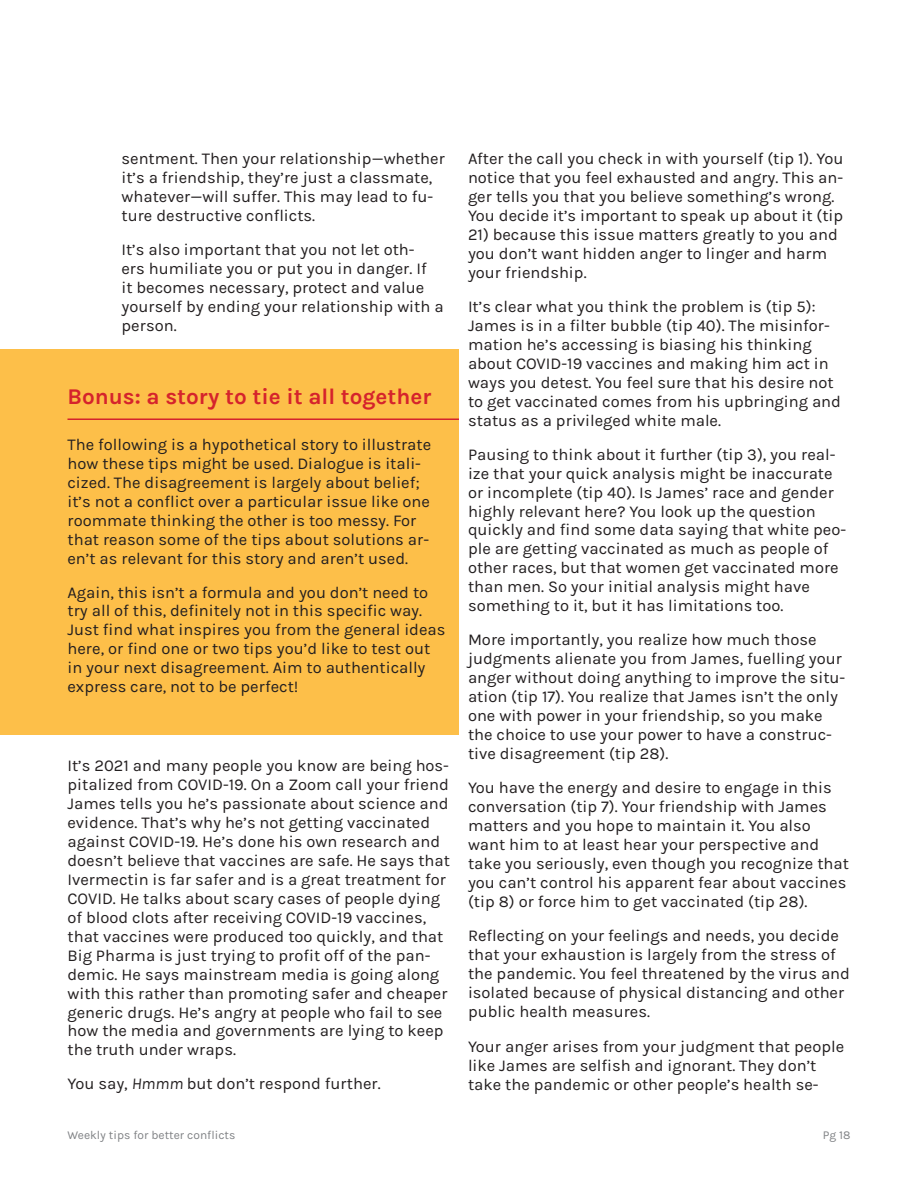
<style>
.page{position:relative;width:918px;height:1188px;background:#fff}
.page>*{position:absolute;margin:0;border:0;box-sizing:border-box;transform-origin:0 0}
.Sub-Headline{font:700 22.5px "Karla";color:#d5232c}
.List_Paragraph{font:16.5px/19px "Karla";color:#231f20}
.t1{font:12px "Karla";color:#808285}
.s1{font-style:italic}
</style>
<div class="page">
<div style="left:0;top:349px;width:459px;height:385px;background:#fdbf49"></div>
<hr style="left:68px;top:418px;width:391px;height:2px;background:#d5232c">
<p class="List_Paragraph" style="left:122px;top:149px;width:325px">sentment. Then your relationship—whether it’s a friendship, they’re just a classmate, whatever—will suffer. This may lead to fu&shy;ture destructive conflicts.</p>
<p class="List_Paragraph" style="left:122px;top:240px;width:324px">It’s also important that you not let oth-<br>ers humiliate you or put you in danger. If<br>it becomes necessary, protect and value yourself by ending your relationship with a person.</p>
<p class="Sub-Headline" style="left:68px;top:383px;width:366px">Bonus: a story to tie it all together</p>
<p class="List_Paragraph" style="left:68px;top:435px;width:365px">The following is a hypothetical story to illustrate how these tips might be used. Dialogue is itali&shy;cized. The disagreement is largely about belief; it’s not a conflict over a particular issue like one roommate thinking the other is too messy. For that reason some of the tips about solutions ar&shy;en’t as relevant for this story and aren’t used.</p>
<p class="List_Paragraph" style="left:68px;top:583px;width:380px">Again, this isn’t a formula and you don’t need to try all of this, definitely not in this specific way.<br>Just find what inspires you from the general ideas here, or find one or two tips you’d like to test out in your next disagreement. Aim to authentically express care, not to be perfect!</p>
<p class="List_Paragraph" style="left:68px;top:756px;width:384px">It’s 2021 and many people you know are being hos&shy;pitalized from COVID-19. On a Zoom call your friend James tells you he’s passionate about science and evidence. That’s why he’s not getting vaccinated against COVID-19. He’s done his own research and doesn’t believe that vaccines are safe. He says that Ivermectin is far safer and is a great treatment for COVID. He talks about scary cases of people dying of blood clots after receiving COVID-19 vaccines, that vaccines were produced too quickly, and that Big Pharma is just trying to profit off of the pan&shy;demic. He says mainstream media is going along with this rather than promoting safer and cheaper generic drugs. He’s angry at people who fail to see how the media and governments are lying to keep the truth under wraps.</p>
<p class="List_Paragraph" style="left:68px;top:1075px;width:315px">You say, <span class="s1">Hmmm</span> but don’t respond further.</p>
<p class="List_Paragraph" style="left:468px;top:149px;width:377px">After the call you check in with yourself (tip 1). You notice that you feel exhausted and angry. This an&shy;ger tells you that you believe something’s wrong.<br>You decide it’s important to speak up about it (tip</p>
<p class="List_Paragraph" style="left:468px;top:225px;width:371px">21) because this issue matters greatly to you and you don’t want hidden anger to linger and harm your friendship.</p>
<p class="List_Paragraph" style="left:468px;top:297px;width:375px">It’s clear what you think the problem is (tip 5):<br>James is in a filter bubble (tip 40). The misinfor&shy;mation he’s accessing is biasing his thinking about COVID-19 vaccines and making him act in ways you detest. You feel sure that his desire not to get vaccinated comes from his upbringing and status as a privileged white male.</p>
<p class="List_Paragraph" style="left:468px;top:445px;width:380px">Pausing to think about it further (tip 3), you real&shy;ize that your quick analysis might be inaccurate or incomplete (tip 40). Is James’ race and gender highly relevant here? You look up the question quickly and find some data saying that white peo&shy;ple are getting vaccinated as much as people of other races, but that women get vaccinated more than men. So your initial analysis might have something to it, but it has limitations too.</p>
<p class="List_Paragraph" style="left:468px;top:631px;width:379px">More importantly, you realize how much those judgments alienate you from James, fuelling your anger without doing anything to improve the situ&shy;ation (tip 17). You realize that James isn’t the only one with power in your friendship, so you make the choice to use your power to have a construc&shy;tive disagreement (tip 28).</p>
<p class="List_Paragraph" style="left:468px;top:778px;width:383px">You have the energy and desire to engage in this conversation (tip 7). Your friendship with James matters and you hope to maintain it. You also want him to at least hear your perspective and take you seriously, even though you recognize that you can’t control his apparent fear about vaccines (tip 8) or force him to get vaccinated (tip 28).</p>
<p class="List_Paragraph" style="left:468px;top:926px;width:384px">Reflecting on your feelings and needs, you decide that your exhaustion is largely from the stress of the pandemic. You feel threatened by the virus and isolated because of physical distancing and other public health measures.</p>
<p class="List_Paragraph" style="left:468px;top:1038px;width:378px">Your anger arises from your judgment that people like James are selfish and ignorant. They don’t take the pandemic or other people’s health se-</p>
<p class="t1" style="left:68px;top:1129px;width:169px">Weekly tips for better conflicts</p>
<p class="t1" style="left:823px;top:1129px;width:29px">Pg 18</p>
</div>
